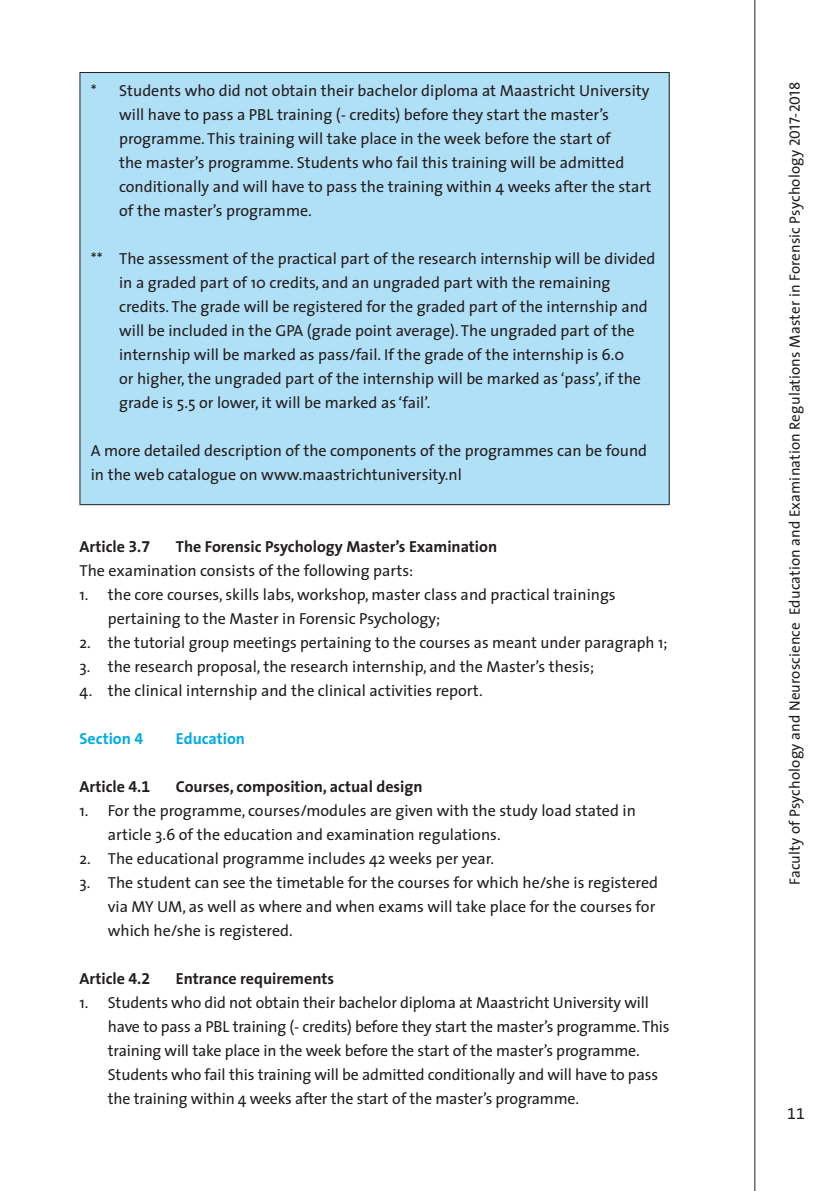
<style>
.page{position:relative;width:840px;height:1191px;background:#fff}
.page>*{position:absolute;margin:0;border:0;box-sizing:border-box;transform-origin:0 0}
.t1{font:16px/24px "The Sans";color:#231f20}
.t2{font:700 16px "The Sans";color:#231f20}
.t3{font:700 16px "The Sans";color:#00abe6}
.t4{font:16px "The Sans Expert";color:#231f20}
.t5{font:15px "The Sans";letter-spacing:.01em;color:#231f20}
.s1{font-family:"The Sans Bold Expert";font-weight:400}
.s2{font-family:"The Sans Caps"}
</style>
<div class="page">
<hr style="left:754px;top:0;width:1px;height:1191px;background:#231f20">
<div style="left:80px;top:72px;width:588px;height:432px;background:#b0e0f6"></div>
<hr style="left:79px;top:72px;width:590px;height:1px;background:#231f20">
<hr style="left:79px;top:73px;width:1px;height:431px;background:#231f20">
<hr style="left:668px;top:73px;width:1px;height:431px;background:#231f20">
<hr style="left:79px;top:504px;width:590px;height:1px;background:#231f20">
<p class="t1" style="left:119px;top:78px;width:533px;text-indent:-28px">* Students who did not obtain their bachelor diploma at Maastricht University will have to pass a PBL training (- credits) before they start the master’s programme. This training will take place in the week before the start of<br>the master’s programme. Students who fail this training will be admitted conditionally and will have to pass the training within 4 weeks after the start of the master’s programme.</p>
<p class="t1" style="left:119px;top:246px;width:537px;text-indent:-28px">** The assessment of the practical part of the research internship will be divided in a graded part of 10 credits, and an ungraded part with the remaining credits. The grade will be registered for the graded part of the internship and will be included in the GPA (grade point average). The ungraded part of the internship will be marked as pass/fail. If the grade of the internship is 6.0<br>or higher, the ungraded part of the internship will be marked as ‘pass’, if the grade is 5.5 or lower, it will be marked as ‘fail’.</p>
<p class="t1" style="left:91px;top:438px;width:557px">A more detailed description of the components of the programmes can be found in the web catalogue on www.maastrichtuniversity.nl</p>
<p class="t2" style="left:79px;top:533px;width:72px">Article <span class="s1">3</span>.<span class="s1">7</span></p>
<p class="t2" style="left:176px;top:533px;width:322px">The Forensic Psychology Master’s Examination</p>
<p class="t1" style="left:79px;top:558px;width:335px">The examination consists of the following parts:</p>
<p class="t1" style="left:108px;top:582px;width:509px;text-indent:-28px">1. the core courses, skills labs, workshop, master class and practical trainings pertaining to the Master in Forensic Psychology;</p>
<p class="t1" style="left:79px;top:630px;width:589px">2. the tutorial group meetings pertaining to the courses as meant under paragraph 1;</p>
<p class="t1" style="left:79px;top:654px;width:516px">3. the research proposal, the research internship, and the Master’s thesis;</p>
<p class="t1" style="left:79px;top:678px;width:405px">4. the clinical internship and the clinical activities report.</p>
<p class="t3" style="left:79px;top:725px;width:65px">Section <span class="s1">4</span></p>
<p class="t3" style="left:176px;top:725px;width:71px">Education</p>
<p class="t2" style="left:79px;top:773px;width:72px">Article <span class="s1">4</span>.<span class="s1">1</span></p>
<p class="t2" style="left:176px;top:773px;width:248px">Courses, composition, actual design</p>
<p class="t1" style="left:108px;top:798px;width:529px;text-indent:-28px">1. For the programme, courses/modules are given with the study load stated in article 3.6 of the education and examination regulations.</p>
<p class="t1" style="left:79px;top:846px;width:416px">2. The educational programme includes 42 weeks per year.</p>
<p class="t1" style="left:108px;top:870px;width:551px;text-indent:-28px">3. The student can see the timetable for the courses for which he/she is registered via MY UM, as well as where and when exams will take place for the courses for which he/she is registered.</p>
<p class="t2" style="left:79px;top:965px;width:72px">Article <span class="s1">4</span>.<span class="s1">2</span></p>
<p class="t2" style="left:176px;top:965px;width:160px">Entrance requirements</p>
<p class="t1" style="left:108px;top:990px;width:563px;text-indent:-28px">1. Students who did not obtain their bachelor diploma at Maastricht University will have to pass a PBL training (- credits) before they start the master’s programme. This training will take place in the week before the start of the master’s programme.<br>Students who fail this training will be admitted conditionally and will have to pass the training within 4 weeks after the start of the master’s programme.</p>
<p class="t5" style="left:781px;top:884px;width:804px;rotate:-90deg">Faculty of Psychology and Neuroscience Education and Examination Regulations Master in Forensic Psychology <span class="s2">2017-2018</span></p>
<p class="t4" style="left:786px;top:1100px;width:19px">11</p>
</div>
